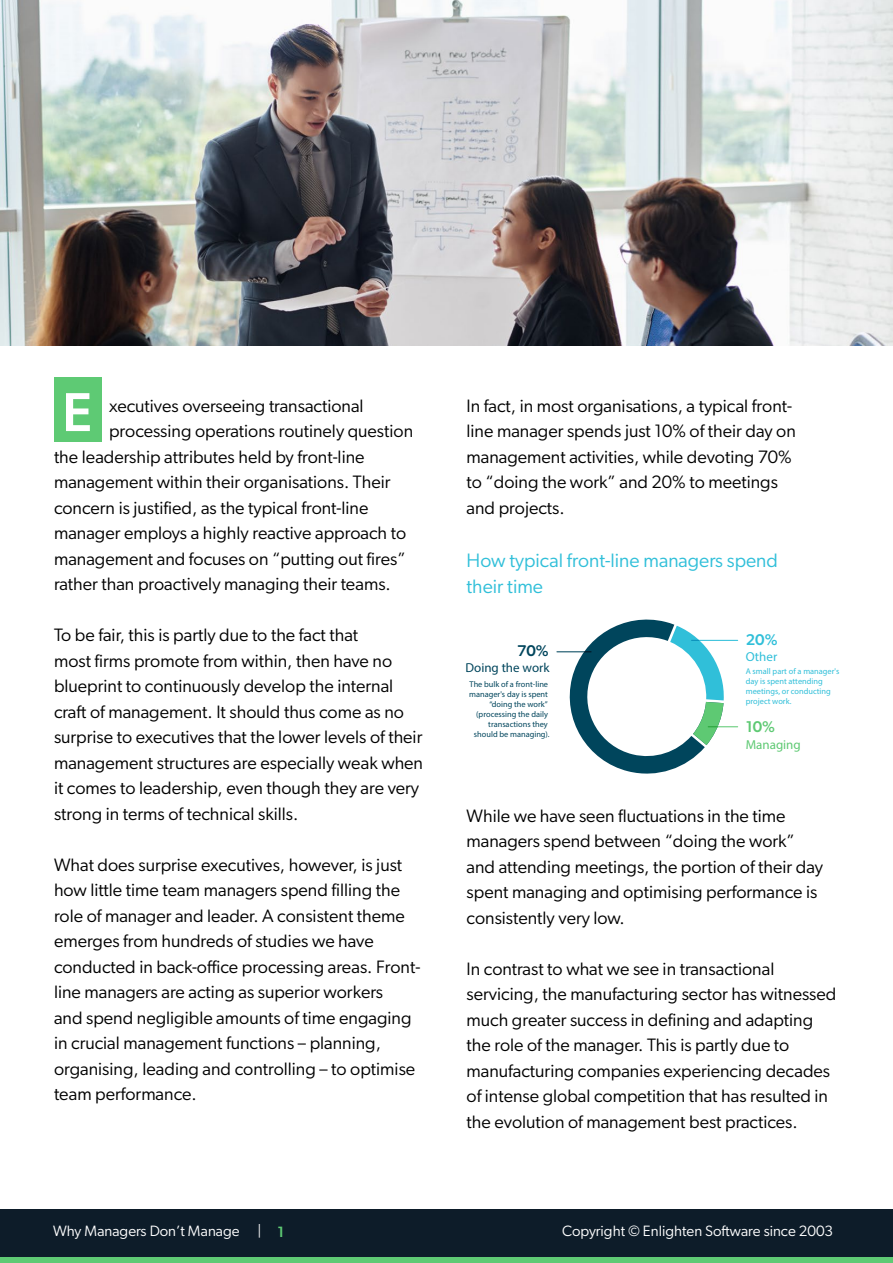
<style>
.page{position:relative;width:893px;height:1263px;background:#fff}
.page>*{position:absolute;margin:0;border:0;box-sizing:border-box;transform-origin:0 0}
.t1{font:500 54.9px "Gibson";color:#fff}
.t2{font:19.5px/25.5px "Gibson";color:#30bfd9}
.t3{font:18px/25.5px "Gibson";color:#000101}
.t4{font:500 15.6px "Gibson";color:#00455c}
.t5{font:500 15.6px "Gibson";color:#5ec973}
.t6{font:500 15.6px "Gibson";color:#30bfd9}
.t7{font:15px "Gibson";color:#fff}
.t8{font:13.05px "Myriad Pro";color:#00455c}
.t9{font:13.05px "Myriad Pro";color:#5ec973}
.t10{font:13.05px "Myriad Pro";color:#30bfd9}
.t11{font:8.4px/10.1px "Myriad Pro";color:#00455c;text-align:right}
.t12{font:8.4px/10.1px "Myriad Pro";color:#30bfd9}
.s1{font-weight:500;color:#5eca74}
</style>
<div class="page">
<div style="left:0;top:1209px;width:893px;height:54px;background:#0d1c29"></div>
<div style="left:0;top:1257px;width:893px;height:6px;background:#5eca74"></div>
<div style="left:54px;top:377px;width:47px;height:64px;background:#5eca74"></div>
<img style="left:0;top:0;width:893px;height:345px">
<svg style="left:556px;top:619px;width:182px;height:155px"></svg>
<h1 class="t1" style="left:62px;top:379px;width:31px">E</h1>
<p class="t3" style="left:109px;top:392px;width:256px">xecutives overseeing transactional</p>
<p class="t3" style="left:109px;top:418px;width:306px">processing operations routinely question</p>
<p class="t3" style="left:54px;top:443px;width:312px">the leadership attributes held by front-line</p>
<p class="t3" style="left:54px;top:469px;width:338px">management within their organisations. Their</p>
<p class="t3" style="left:54px;top:494px;width:316px">concern is justified, as the typical front-line</p>
<p class="t3" style="left:54px;top:520px;width:354px">manager employs a highly reactive approach to</p>
<p class="t3" style="left:54px;top:545px;width:353px">management and focuses on “putting out fires”</p>
<p class="t3" style="left:54px;top:571px;width:338px">rather than proactively managing their teams.</p>
<p class="t3" style="left:54px;top:622px;width:371px">To be fair, this is partly due to the fact that<br>most firms promote from within, then have no blueprint to continuously develop the internal craft of management. It should thus come as no surprise to executives that the lower levels of their management structures are especially weak when it comes to leadership, even though they are very strong in terms of technical skills.</p>
<p class="t3" style="left:54px;top:851px;width:368px">What does surprise executives, however, is just how little time team managers spend filling the role of manager and leader. A consistent theme emerges from hundreds of studies we have conducted in back-office processing areas. Front&shy;line managers are acting as superior workers<br>and spend negligible amounts of time engaging in crucial management functions – planning, organising, leading and controlling – to optimise team performance.</p>
<p class="t3" style="left:467px;top:393px;width:331px">In fact, in most organisations, a typical front&shy;line manager spends just 10% of their day on management activities, while devoting 70% to “doing the work” and 20% to meetings and projects.</p>
<p class="t2" style="left:466px;top:547px;width:313px">How typical front-line managers spend their time</p>
<p class="t4" style="left:517px;top:642px;width:33px">70%</p>
<p class="t8" style="left:466px;top:660px;width:85px">Doing the work</p>
<p class="t11" style="left:469px;top:679px;width:82px">The bulk of a front-line manager's day is spent “doing the work” (processing the daily transactions they should be managing).</p>
<p class="t6" style="left:746px;top:630px;width:33px">20%</p>
<p class="t12" style="left:746px;top:666px;width:95px">A small part of a manager's day is spent attending meetings, or conducting project work.</p>
<p class="t10" style="left:746px;top:648px;width:33px">Other</p>
<p class="t5" style="left:746px;top:717px;width:31px">10%</p>
<p class="t9" style="left:746px;top:736px;width:57px">Managing</p>
<p class="t3" style="left:467px;top:802px;width:358px">While we have seen fluctuations in the time managers spend between “doing the work” and attending meetings, the portion of their day spent managing and optimising performance is consistently very low.</p>
<p class="t3" style="left:467px;top:955px;width:371px">In contrast to what we see in transactional servicing, the manufacturing sector has witnessed much greater success in defining and adapting the role of the manager. This is partly due to manufacturing companies experiencing decades of intense global competition that has resulted in the evolution of management best practices.</p>
<p class="t7" style="left:53px;top:1222px;width:233px">Why Managers Don’t Manage | <span class="s1">1</span></p>
<p class="t7" style="left:562px;top:1222px;width:273px">Copyright © Enlighten Software since 2003</p>
</div>
